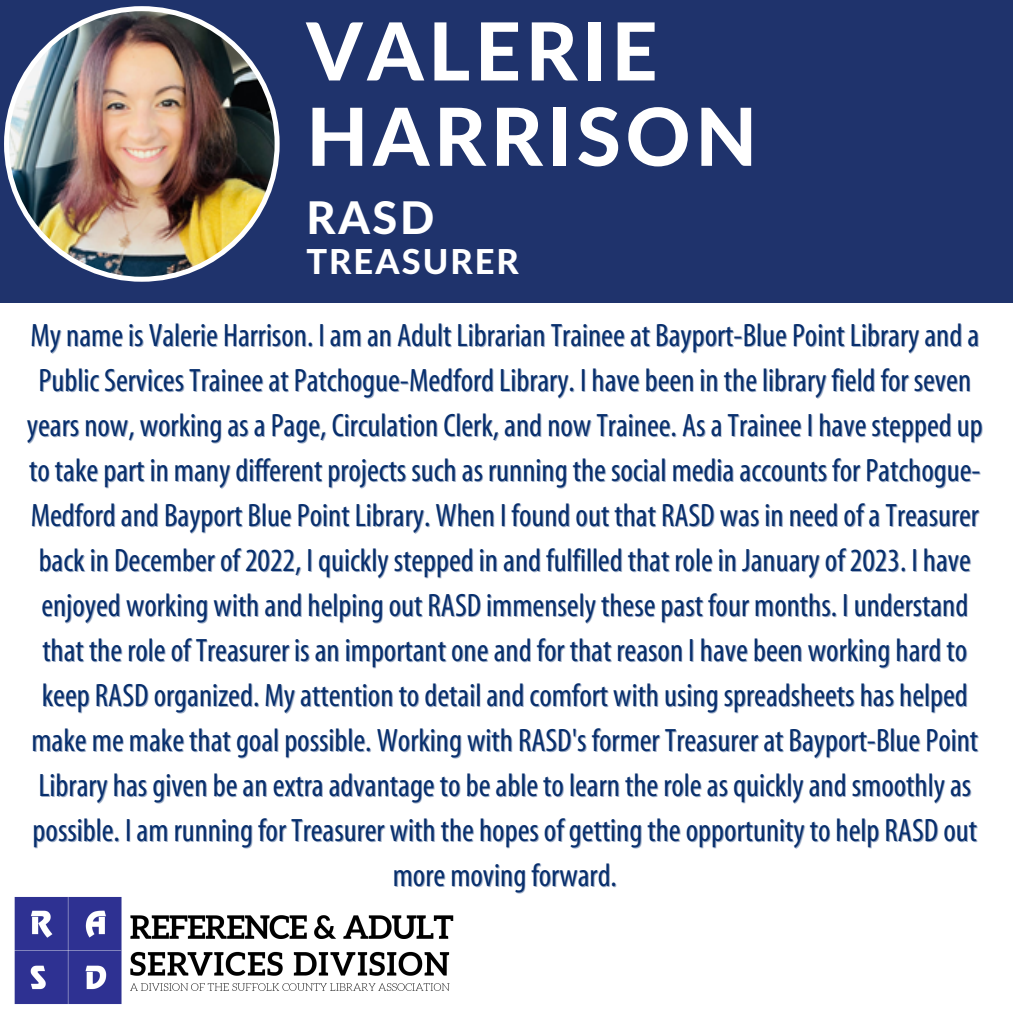
<style>
.page{position:relative;width:1013px;height:1013px;background:#fff}
.page>*{position:absolute;margin:0;border:0;box-sizing:border-box;transform-origin:0 0}
.t1{font:800 80px/85.2px "Lato Latin";letter-spacing:.06em;color:#fff}
.t2{font:800 45px "Lato Latin";color:#fff}
.t3{font:800 34.38px "Lato Latin";letter-spacing:.06em;color:#fff}
.t4{font:condensed 32.5px/45px "Myriad";color:#082f6d;text-align:center}
</style>
<div class="page">
<div style="left:0;top:0;width:1012px;height:302px;background:#1f336c"></div>
<img style="left:4px;top:6px;width:275px;height:276px">
<img style="left:14px;top:897px;width:440px;height:107px">
<p class="t1" style="left:306px;top:13px;width:452px">VALERIE<br>HARRISON</p>
<p class="t2" style="left:306px;top:198px;width:129px">RASD</p>
<p class="t3" style="left:306px;top:246px;width:214px">TREASURER</p>
<p class="t4" style="left:27px;top:314px;width:957px">My name is Valerie Harrison. I am an Adult Librarian Trainee at Bayport-Blue Point Library and a Public Services Trainee at Patchogue-Medford Library. I have been in the library field for seven years now, working as a Page, Circulation Clerk, and now Trainee. As a Trainee I have stepped up to take part in many different projects such as running the social media accounts for Patchogue-Medford and Bayport Blue Point Library. When I found out that RASD was in need of a Treasurer back in December of 2022, I quickly stepped in and fulfilled that role in January of 2023. I have enjoyed working with and helping out RASD immensely these past four months. I understand that the role of Treasurer is an important one and for that reason I have been working hard to keep RASD organized. My attention to detail and comfort with using spreadsheets has helped make me make that goal possible. Working with RASD's former Treasurer at Bayport-Blue Point Library has given be an extra advantage to be able to learn the role as quickly and smoothly as possible. I am running for Treasurer with the hopes of getting the opportunity to help RASD out more moving forward.</p>
</div>
